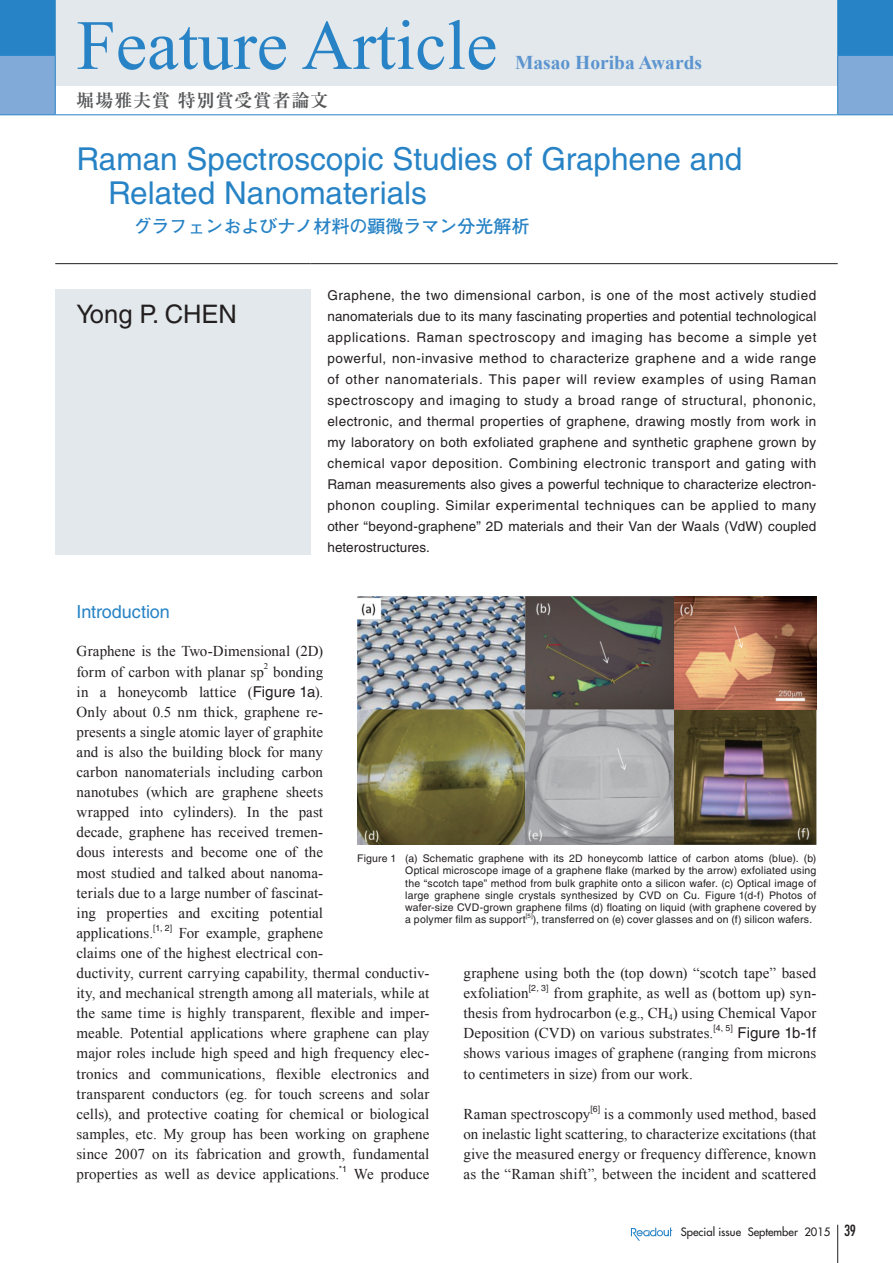
<style>
.page{position:relative;width:893px;height:1263px;background:#fff}
.page>*{position:absolute;margin:0;border:0;box-sizing:border-box;transform-origin:0 0}
.t1{font:70.5px "Times New Roman";color:#2783c5}
.t2{font:31.5px/34.5px "Helvetica LT Std";color:#2783c5}
.t3{font:25.5px "Helvetica LT Std";color:#231f20}
.t4{font:700 19.5px "Times New Roman";color:#5b94cf}
.t5{font:700 18px "Futo Go B101 Pro";color:#2783c5}
.t6{font:700 18px "Ryumin Pro";letter-spacing:.05em;color:#57585a}
.t7{font:18px "Helvetica LT Std";color:#2783c5}
.t8{font:15px/20.1px "Times New Roman";letter-spacing:.005em;color:#231f20}
.t9{font:15px "Helvetica LT Std";color:#231f20}
.t10{font:13.5px/21px "Helvetica LT Std";letter-spacing:.01em;color:#231f20;text-align:justify}
.t11{font:11.25px "Futura";color:#231f20}
.t12{font:10.5px/12.3px "Helvetica LT Std";letter-spacing:.015em;color:#231f20;text-align:justify}
.t13{font:8.7px "Helvetica LT Std";color:#231f20}
.t14{font:8.7px "Times New Roman";color:#231f20}
.t15{font:6.15px "Helvetica LT Std";color:#231f20}
.s1{font-family:"Helvetica LT Std"}
.s2{font-stretch:condensed;font-size:15px}
</style>
<div class="page">
<hr style="left:837px;top:1225px;width:1px;height:38px;background:#231f20">
<svg style="left:631px;top:1227px;width:41px;height:14px"></svg>
<div style="left:0;top:0;width:893px;height:55px;background:#2783c5"></div>
<div style="left:55px;top:0;width:783px;height:85px;background:#e2e8eb"></div>
<svg style="left:0;top:56px;width:893px;height:58px;fill:#e2e8eb"></svg>
<hr style="left:55px;top:0;width:1px;height:55px;background:#2783c5">
<hr style="left:837px;top:0;width:1px;height:55px;background:#2783c5">
<hr style="left:0;top:55px;width:56px;height:1px;background:#2783c5">
<hr style="left:837px;top:55px;width:56px;height:1px;background:#2783c5">
<hr style="left:0;top:114px;width:55px;height:1px;background:#2783c5">
<svg style="left:55px;top:56px;width:1px;height:58px"></svg>
<hr style="left:55px;top:114px;width:783px;height:1px;background:#2783c5">
<svg style="left:837px;top:56px;width:1px;height:58px"></svg>
<hr style="left:838px;top:114px;width:55px;height:1px;background:#2783c5">
<div style="left:55px;top:289px;width:255px;height:266px;background:#e2e8eb"></div>
<hr style="left:55px;top:263px;width:255px;height:1px;background:#231f20">
<hr style="left:310px;top:263px;width:528px;height:1px;background:#231f20">
<img style="left:357px;top:596px;width:459px;height:249px">
<h1 class="t1" style="left:77px;top:-2px;width:422px">Feature Article</h1>
<h3 class="t4" style="left:515px;top:49px;width:189px">Masao Horiba Awards</h3>
<p class="t6" style="left:77px;top:86px;width:253px">堀場雅夫賞 特別賞受賞者論文</p>
<h2 class="t2" style="left:108px;top:141px;width:636px;text-indent:-32px">Raman Spectroscopic Studies of Graphene and<br>Related Nanomaterials</h2>
<p class="t5" style="left:134px;top:211px;width:397px">グラフェンおよびナノ材料の顕微ラマン分光解析</p>
<h3 class="t3" style="left:77px;top:299px;width:162px">Yong P. CHEN</h3>
<p class="t10" style="left:327px;top:285px;width:491px">Graphene, the two dimensional carbon, is one of the most actively studied nanomaterials due to its many fascinating properties and potential technological applications. Raman spectroscopy and imaging has become a simple yet powerful, non-invasive method to characterize graphene and a wide range of other nanomaterials. This paper will review examples of using Raman spectroscopy and imaging to study a broad range of structural, phononic, electronic, and thermal properties of graphene, drawing mostly from work in my laboratory on both exfoliated graphene and synthetic graphene grown by chemical vapor deposition. Combining electronic transport and gating with Raman measurements also gives a powerful technique to characterize electron&shy;phonon coupling. Similar experimental techniques can be applied to many other “beyond-graphene” 2D materials and their Van der Waals (VdW) coupled heterostructures.</p>
<p class="t7" style="left:77px;top:601px;width:95px">Introduction</p>
<p class="t8" style="left:77px;top:641px;width:248px">Graphene is the Two-Dimensional (2D) form of carbon with planar sp</p>
<p class="t14" style="left:264px;top:661px;width:6px">2</p>
<p class="t8" style="left:77px;top:661px;width:248px;text-align:justify;text-indent:197px">bonding in a honeycomb lattice (<span class="s1">Figure 1a</span>).<br>Only about 0.5 nm thick, graphene re&shy;presents a single atomic layer of graphite and is also the building block for many carbon nanomaterials including carbon nanotubes (which are graphene sheets wrapped into cylinders). In the past decade, graphene has received tremen&shy;dous interests and become one of the most studied and talked about nanoma&shy;terials due to a large number of fascinat&shy;ing properties and exciting potential applications.</p>
<p class="t12" style="left:405px;top:852px;width:413px;text-indent:-48px">Figure 1 (a) Schematic graphene with its 2D honeycomb lattice of carbon atoms (blue). (b)<br>Optical microscope image of a graphene flake (marked by the arrow) exfoliated using the “scotch tape” method from bulk graphite onto a silicon wafer. (c) Optical image of large graphene single crystals synthesized by CVD on Cu. Figure 1(d-f) Photos of wafer-size CVD-grown graphene films (d) floating on liquid (with graphene covered by a polymer film as support</p>
<p class="t15" style="left:526px;top:913px;width:8px">[5]</p>
<p class="t12" style="left:533px;top:913px;width:281px">), transferred on (e) cover glasses and on (f) silicon wafers.</p>
<p class="t13" style="left:153px;top:923px;width:20px">[1, 2]</p>
<p class="t8" style="left:77px;top:922px;width:354px;text-indent:102px">For example, graphene<br>claims one of the highest electrical con-<br>ductivity, current carrying capability, thermal conductiv&shy;ity, and mechanical strength among all materials, while at the same time is highly transparent, flexible and imper&shy;meable. Potential applications where graphene can play major roles include high speed and high frequency elec&shy;tronics and communications, flexible electronics and transparent conductors (eg. for touch screens and solar cells), and protective coating for chemical or biological samples, etc. My group has been working on graphene since 2007 on its fabrication and growth, fundamental properties as well as device applications.</p>
<p class="t8" style="left:463px;top:963px;width:354px">graphene using both the (top down) “scotch tape” based exfoliation</p>
<p class="t13" style="left:529px;top:983px;width:21px">[2, 3]</p>
<p class="t8" style="left:463px;top:983px;width:354px;text-align:justify;text-indent:90px">from graphite, as well as (bottom up) syn&shy;thesis from hydrocarbon (e.g., CH<sub>4</sub>) using Chemical Vapor Deposition (CVD) on various substrates.</p>
<p class="t13" style="left:713px;top:1023px;width:21px">[4, 5]</p>
<p class="t9" style="left:738px;top:1024px;width:80px">Figure 1b-1f</p>
<p class="t8" style="left:463px;top:1043px;width:354px">shows various images of graphene (ranging from microns to centimeters in size) from our work.</p>
<p class="t8" style="left:463px;top:1103px;width:128px">Raman spectroscopy</p>
<p class="t13" style="left:590px;top:1103px;width:11px">[6]</p>
<p class="t8" style="left:463px;top:1103px;width:354px;text-align:justify;text-indent:140px">is a commonly used method, based on inelastic light scattering, to characterize excitations (that give the measured energy or frequency difference, known as the “Raman shift”, between the incident and scattered</p>
<p class="t13" style="left:339px;top:1164px;width:10px">*1</p>
<p class="t8" style="left:354px;top:1164px;width:77px">We produce</p>
<p class="t11" style="left:681px;top:1225px;width:177px">Special issue September 2015 <span class="s2">39</span></p>
</div>
